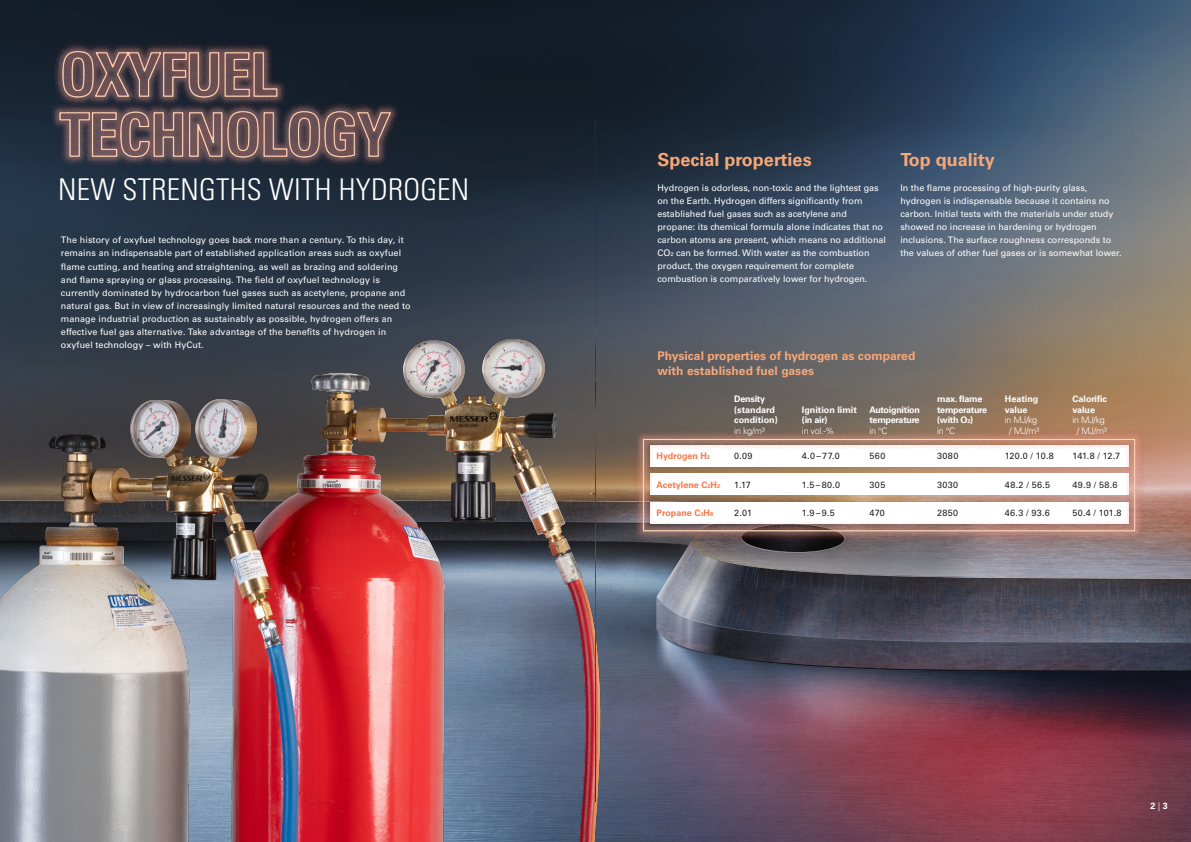
<style>
.page{position:relative;width:1191px;height:842px;background:#fff}
.page>*{position:absolute;margin:0;border:0;box-sizing:border-box;transform-origin:0 0}
.t1{font:300 condensed 30px "Univers LT Pro";letter-spacing:.01em;color:#fff}
.Copy_Headline_NEG{font:700 18px "Univers LT Pro 65";color:#f8a877}
.Copy_Headline{font:700 18px "Univers LT Pro 65";color:#f8a877}
.Copy_Headline_NEG-2{font:700 12px/15px "Univers LT Pro 65";letter-spacing:.005em;color:#f8a877}
.Copy_Fliesstext_NEG{font:9px/13px "Univers LT Pro 55 Roman";letter-spacing:.01em;color:#fff}
.Copy_Fliesstext{font:9px/13px "Univers LT Pro 55 Roman";color:#fff}
.HL_Condensed_2{font:9px "Univers LT Pro 55 Roman";letter-spacing:.035em;color:#231f20}
.Copy_Fliesstext_NEG-2{font:700 9px/10.5px "Univers LT Pro 65";color:#fff}
.Copy_Fliesstext_NEG-3{font:700 9px/10.5px "Univers LT Pro 65";letter-spacing:-.03em;color:#fff;text-align:justify}
.Copy_Fliesstext_NEG-4{font:700 9px "Univers LT Pro 65";color:#f4794c}
.Copy_Fliesstext_NEG-5{font:300 9px "Univers LT Pro 45";letter-spacing:-.03em;color:#fff}
.s1{font-family:"Univers LT Pro 45";font-weight:300}
</style>
<div class="page">
<img style="left:0;top:0;width:1191px;height:842px">
<img style="left:0;top:263px;width:631px;height:562px">
<img style="left:0;top:825px;width:631px;height:17px">
<div style="left:633px;top:429px;width:512px;height:112px;background:#ba101c;opacity:.5"></div>
<div style="left:634px;top:430px;width:509px;height:110px;background:#fcdcc3;opacity:.3"></div>
<div style="left:641px;top:437px;width:495px;height:95px;background:#fff;opacity:.61"></div>
<div style="left:643px;top:439px;width:492px;height:92px;border:1px solid #fdd5ba"></div>
<img style="left:595px;top:119px;width:1px;height:682px">
<div style="left:50px;top:101px;width:350px;height:66px;background:#161e2a"></div>
<div style="left:51px;top:103px;width:348px;height:63px;background:#fcdcc3;opacity:.3"></div>
<div style="left:53px;top:41px;width:234px;height:66px;background:#151e29"></div>
<div style="left:54px;top:43px;width:232px;height:63px;background:#fcdcc3;opacity:.3"></div>
<svg style="left:59px;top:110px;width:333px;height:49px;background:#795f5f"></svg>
<svg style="left:61px;top:50px;width:217px;height:49px;background:#765c5b"></svg>
<p class="t1" style="left:58px;top:169px;width:413px">NEW STRENGTHS WITH HYDROGEN</p>
<p class="Copy_Fliesstext_NEG" style="left:61px;top:233px;width:351px">The history of oxyfuel technology goes back more than a century. To this day, it remains an indispensable part of established application areas such as oxyfuel flame cutting, and heating and straightening, as well as brazing and soldering and flame spraying or glass processing. The field of oxyfuel technology is currently dominated by hydrocarbon fuel gases such as acetylene, propane and natural gas. But in view of increasingly limited natural resources and the need to manage industrial production as sustainably as possible, hydrogen offers an effective fuel gas alternative. Take advantage of the benefits of hydrogen in oxyfuel technology – with HyCut.</p>
<p class="Copy_Headline_NEG" style="left:657px;top:147px;width:156px">Special properties</p>
<p class="Copy_Fliesstext_NEG" style="left:657px;top:181px;width:230px">Hydrogen is odorless, non-toxic and the lightest gas on the Earth. Hydrogen differs significantly from established fuel gases such as acetylene and propane: its chemical formula alone indicates that no carbon atoms are present, which means no additional CO₂ can be formed. With water as the combustion product, the oxygen requirement for complete combustion is comparatively lower for hydrogen.</p>
<p class="Copy_Headline" style="left:900px;top:147px;width:96px">Top quality</p>
<p class="Copy_Fliesstext" style="left:900px;top:181px;width:223px">In the flame processing of high-purity glass, hydrogen is indispensable because it contains no carbon. Initial tests with the materials under study showed no increase in hardening or hydrogen inclusions. The surface roughness corresponds to the values of other fuel gases or is somewhat lower.</p>
<p class="Copy_Headline_NEG-2" style="left:657px;top:348px;width:259px">Physical properties of hydrogen as compared with established fuel gases</p>
<p class="Copy_Fliesstext_NEG-2" style="left:734px;top:393px;width:45px">Density (standard condition) <span class="s1">in kg/m³</span></p>
<p class="Copy_Fliesstext_NEG-2" style="left:802px;top:404px;width:57px">Ignition limit (in air)<br><span class="s1">in vol.-%</span></p>
<p class="Copy_Fliesstext_NEG-3" style="left:869px;top:404px;width:52px">Autoignition temperature <span class="s1">in °C</span></p>
<p class="Copy_Fliesstext_NEG-3" style="left:937px;top:393px;width:52px;text-align:left">max. flame temperature (with O₂)<br><span class="s1">in °C</span></p>
<p class="Copy_Fliesstext_NEG-2" style="left:1005px;top:393px;width:35px">Heating</p>
<p class="Copy_Fliesstext_NEG-3" style="left:1005px;top:404px;width:24px">value</p>
<p class="Copy_Fliesstext_NEG-5" style="left:1005px;top:414px;width:34px">in MJ/kg</p>
<p class="Copy_Fliesstext_NEG-5" style="left:1009px;top:425px;width:32px">/ MJ/m³</p>
<p class="Copy_Fliesstext_NEG-2" style="left:1072px;top:393px;width:36px">Calorific</p>
<p class="Copy_Fliesstext_NEG-3" style="left:1072px;top:404px;width:24px">value</p>
<p class="Copy_Fliesstext_NEG-5" style="left:1072px;top:414px;width:34px">in MJ/kg</p>
<p class="Copy_Fliesstext_NEG-5" style="left:1077px;top:425px;width:32px">/ MJ/m³</p>
<p class="Copy_Fliesstext_NEG-4" style="left:656px;top:450px;width:55px">Hydrogen H₂</p>
<p class="HL_Condensed_2" style="left:734px;top:450px;width:20px">0.09</p>
<p class="HL_Condensed_2" style="left:802px;top:450px;width:39px">4.0 – 77.0</p>
<p class="HL_Condensed_2" style="left:869px;top:450px;width:17px">560</p>
<p class="HL_Condensed_2" style="left:937px;top:450px;width:23px">3080</p>
<p class="HL_Condensed_2" style="left:1005px;top:450px;width:50px">120.0 / 10.8</p>
<p class="HL_Condensed_2" style="left:1072px;top:450px;width:49px">141.8 / 12.7</p>
<p class="Copy_Fliesstext_NEG-4" style="left:656px;top:478px;width:65px">Acetylene C₂H₂</p>
<p class="HL_Condensed_2" style="left:734px;top:478px;width:18px">1.17</p>
<p class="HL_Condensed_2" style="left:802px;top:478px;width:40px">1.5 – 80.0</p>
<p class="HL_Condensed_2" style="left:869px;top:478px;width:17px">305</p>
<p class="HL_Condensed_2" style="left:937px;top:478px;width:23px">3030</p>
<p class="HL_Condensed_2" style="left:1005px;top:478px;width:47px">48.2 / 56.5</p>
<p class="HL_Condensed_2" style="left:1072px;top:478px;width:47px">49.9 / 58.6</p>
<p class="Copy_Fliesstext_NEG-4" style="left:656px;top:506px;width:58px">Propane C₃H₈</p>
<p class="HL_Condensed_2" style="left:734px;top:507px;width:19px">2.01</p>
<p class="HL_Condensed_2" style="left:802px;top:507px;width:35px">1.9 – 9.5</p>
<p class="HL_Condensed_2" style="left:869px;top:507px;width:17px">470</p>
<p class="HL_Condensed_2" style="left:937px;top:507px;width:23px">2850</p>
<p class="HL_Condensed_2" style="left:1005px;top:507px;width:47px">46.3 / 93.6</p>
<p class="HL_Condensed_2" style="left:1072px;top:507px;width:51px">50.4 / 101.8</p>
<p class="Copy_Fliesstext_NEG-3" style="left:1150px;top:800px;width:19px">2 <span class="s1">|</span> 3</p>
</div>
